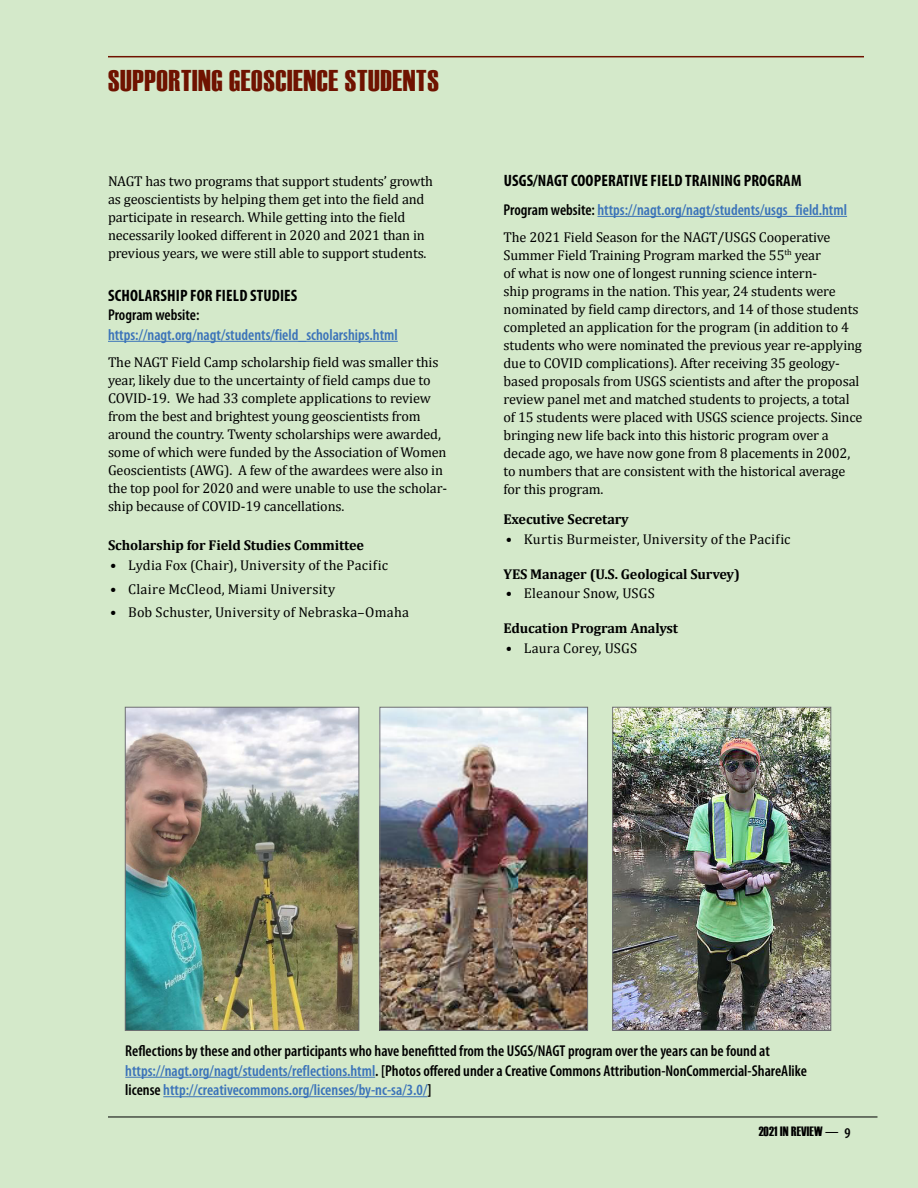
<style>
.page{position:relative;width:918px;height:1188px;background:#d4e9ca}
.page>*{position:absolute;margin:0;border:0;box-sizing:border-box;transform-origin:0 0}
.t1{font:30px "Haettenschweiler";letter-spacing:.02em;color:#6f1200}
.t2{font:700 condensed 16.5px "Myriad Pro";letter-spacing:.01em;color:#000}
.t3{font:600 condensed 15.75px/19.5px "Myriad Pro";color:#000}
.t4{font:600 condensed 15.75px "Myriad Pro";color:#3b73b9}
.t5{font:14.25px/18px "Cambria";letter-spacing:-.01em;color:#000}
.t6{font:14.25px "Cambria";letter-spacing:.015em;color:#000}
.t7{font:700 14.25px "Cambria";letter-spacing:-.01em;color:#000}
.t8{font:14.25px "Cambria";letter-spacing:.01em;color:#000}
.t9{font:13.5px "Haettenschweiler";letter-spacing:.01em;color:#000}
.s1{color:#000}
.s2{color:#3b73b9}
.s3{font-family:"Myriad Pro";font-weight:600;font-stretch:condensed}
.s4{font-family:"Myriad Pro";font-weight:600;font-stretch:condensed;font-size:15px}
</style>
<div class="page">
<img style="left:127px;top:709px;width:230px;height:320px">
<div style="left:125px;top:707px;width:234px;height:324px;border:1px solid #6d6e71"></div>
<hr style="left:108px;top:341px;width:290px;height:1px;background:#3b73b9">
<hr style="left:108px;top:56px;width:756px;height:1px;background:#6f1200">
<hr style="left:597px;top:216px;width:250px;height:1px;background:#3b73b9">
<hr style="left:125px;top:1077px;width:250px;height:1px;background:#3b73b9">
<hr style="left:163px;top:1096px;width:264px;height:1px;background:#3b73b9">
<img style="left:381px;top:709px;width:205px;height:320px">
<div style="left:379px;top:707px;width:209px;height:324px;border:1px solid #6d6e71"></div>
<img style="left:614px;top:709px;width:215px;height:320px">
<div style="left:612px;top:707px;width:219px;height:324px;border:1px solid #6d6e71"></div>
<hr style="left:108px;top:1117px;width:770px;height:1px;background:#000">
<h1 class="t1" style="left:108px;top:64px;width:332px">SUPPORTING GEOSCIENCE STUDENTS</h1>
<p class="t5" style="left:108px;top:172px;width:327px">NAGT has two programs that support students’ growth as geoscientists by helping them get into the field and participate in research. While getting into the field necessarily looked different in 2020 and 2021 than in previous years, we were still able to support students.</p>
<p class="t2" style="left:108px;top:285px;width:191px">SCHOLARSHIP FOR FIELD STUDIES</p>
<p class="t3" style="left:108px;top:306px;width:93px">Program website:</p>
<p class="t4" style="left:108px;top:326px;width:291px">https://nagt.org/nagt/students/field_scholarships.html</p>
<p class="t5" style="left:108px;top:353px;width:341px">The NAGT Field Camp scholarship field was smaller this year, likely due to the uncertainty of field camps due to COVID-19. We had 33 complete applications to review from the best and brightest young geoscientists from around the country. Twenty scholarships were awarded, some of which were funded by the Association of Women Geoscientists (AWG). A few of the awardees were also in the top pool for 2020 and were unable to use the scholar&shy;ship because of COVID-19 cancellations.</p>
<p class="t7" style="left:108px;top:535px;width:258px">Scholarship for Field Studies Committee</p>
<p class="t8" style="left:110px;top:557px;width:279px">• Lydia Fox (Chair), University of the Pacific</p>
<p class="t6" style="left:110px;top:580px;width:227px">• Claire McCleod, Miami University</p>
<p class="t6" style="left:110px;top:604px;width:300px">• Bob Schuster, University of Nebraska–Omaha</p>
<p class="t2" style="left:504px;top:171px;width:299px">USGS/NAGT COOPERATIVE FIELD TRAINING PROGRAM</p>
<p class="t4" style="left:504px;top:201px;width:345px"><span class="s1">Program website:</span> https://nagt.org/nagt/students/usgs_field.html</p>
<p class="t5" style="left:504px;top:228px;width:360px">The 2021 Field Season for the NAGT/USGS Cooperative Summer Field Training Program marked the 55<sup>th</sup> year<br>of what is now one of longest running science intern-<br>ship programs in the nation. This year, 24 students were nominated by field camp directors, and 14 of those students completed an application for the program (in addition to 4 students who were nominated the previous year re-applying due to COVID complications). After receiving 35 geology&shy;based proposals from USGS scientists and after the proposal review panel met and matched students to projects, a total of 15 students were placed with USGS science projects. Since bringing new life back into this historic program over a decade ago, we have now gone from 8 placements in 2002, to numbers that are consistent with the historical average for this program.</p>
<p class="t7" style="left:504px;top:509px;width:127px">Executive Secretary</p>
<p class="t6" style="left:506px;top:531px;width:286px">• Kurtis Burmeister, University of the Pacific</p>
<p class="t7" style="left:504px;top:564px;width:238px">YES Manager (U.S. Geological Survey)</p>
<p class="t5" style="left:506px;top:584px;width:150px">• Eleanour Snow, USGS</p>
<p class="t7" style="left:504px;top:618px;width:176px">Education Program Analyst</p>
<p class="t8" style="left:506px;top:639px;width:133px">• Laura Corey, USGS</p>
<p class="t3" style="left:125px;top:1041px;width:683px">Reflections by these and other participants who have benefitted from the USGS/NAGT program over the years can be found at <span class="s2">https://nagt.org/nagt/students/reflections.html</span>. [Photos offered under a Creative Commons Attribution-NonCommercial-ShareAlike license <span class="s2">http://creativecommons.org/licenses/by-nc-sa/3.0/</span>]</p>
<p class="t9" style="left:759px;top:1124px;width:93px">2021 IN REVIEW <span class="s3">—</span> <span class="s4">9</span></p>
</div>
